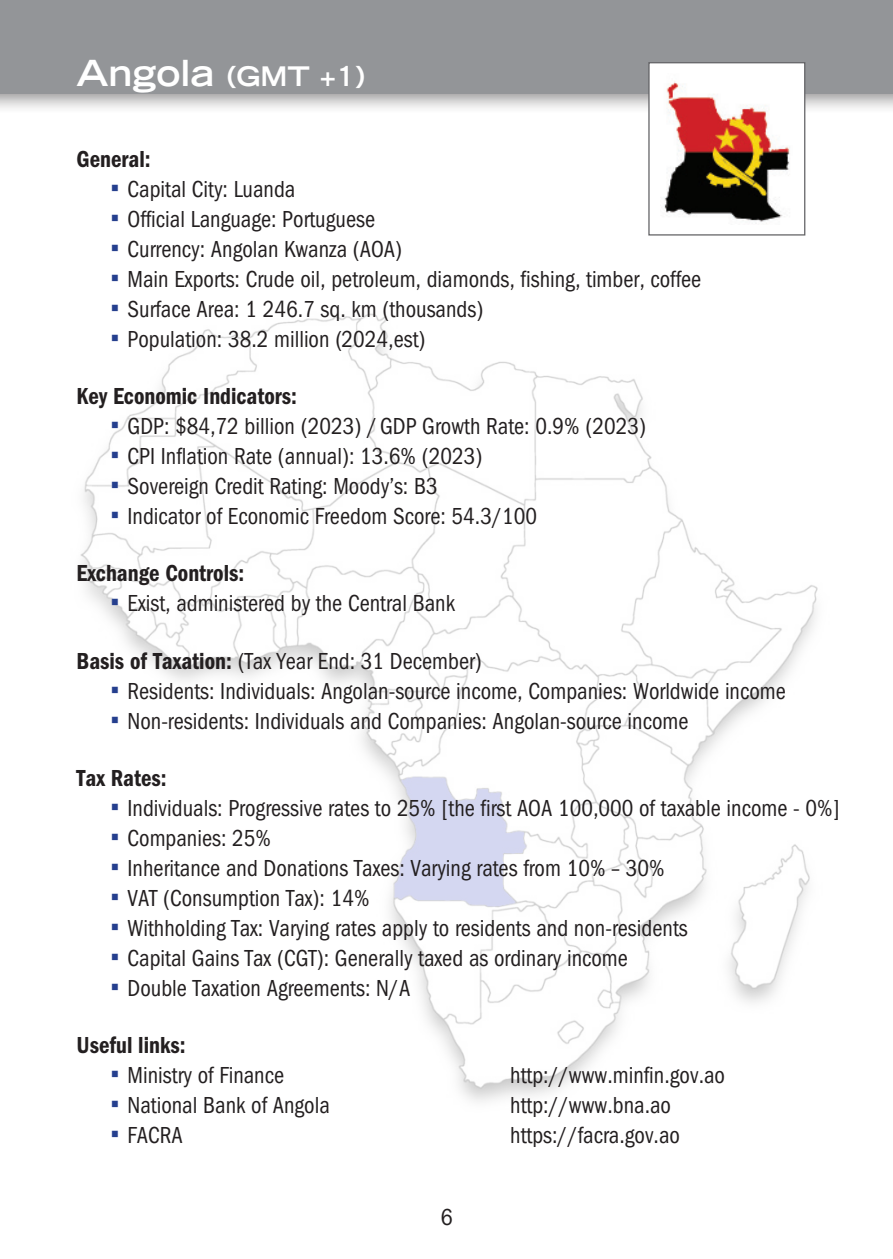
<style>
.page{position:relative;width:893px;height:1259px;background:#fff}
.page>*{position:absolute;margin:0;border:0;box-sizing:border-box;transform-origin:0 0}
.t1{font:700 expanded 27px "Trade Gothic LT Std";color:#fff}
.t2{font:condensed 24px "ITC Franklin Gothic Std";color:#231f20;scale:.95 1}
.t3{font:24px "ITC Franklin Gothic Std Dm Cd";color:#231f20;scale:.95 1}
.t4{font:condensed 24px "ITC Franklin Gothic Std";color:#231f20}
.s1{font-size:36px}
.s2{font-family:"Century Gothic";font-stretch:normal;font-size:27px;color:#253f8e}
.s3{font-family:"ITC Franklin Gothic Std Dm Cd";font-stretch:normal}
</style>
<div class="page">
<div style="left:0;top:0;width:893px;height:115px;background:#231f20;opacity:.5"></div>
<div style="left:0;top:0;width:893px;height:94px;background:#939598"></div>
<img style="left:80px;top:313px;width:738px;height:789px">
<div style="left:648px;top:62px;width:157px;height:173px;background:#fff;border:1px solid #636366"></div>
<img style="left:664px;top:81px;width:126px;height:143px">
<p class="t1" style="left:77px;top:58px;width:289px"><span class="s1">Angola</span> (GMT +1)</p>
<p class="t3" style="left:77px;top:145px;width:80px">General:</p>
<p class="t2" style="left:111px;top:175px;width:196px"><span class="s2">▪</span> Capital City: Luanda</p>
<p class="t2" style="left:111px;top:205px;width:280px"><span class="s2">▪</span> Official Language: Portuguese</p>
<p class="t2" style="left:111px;top:235px;width:308px"><span class="s2">▪</span> Currency: Angolan Kwanza (AOA)</p>
<p class="t2" style="left:111px;top:265px;width:623px"><span class="s2">▪</span> Main Exports: Crude oil, petroleum, diamonds, fishing, timber, coffee</p>
<p class="t2" style="left:111px;top:295px;width:394px"><span class="s2">▪</span> Surface Area: 1 246.7 sq. km (thousands)</p>
<p class="t2" style="left:111px;top:325px;width:333px"><span class="s2">▪</span> Population: 38.2 million (2024,est)</p>
<p class="t3" style="left:77px;top:382px;width:234px">Key Economic Indicators:</p>
<p class="t2" style="left:111px;top:413px;width:565px"><span class="s2">▪</span> GDP: $84,72 billion (2023) /GDP Growth Rate: 0.9% (2023)</p>
<p class="t2" style="left:111px;top:443px;width:393px"><span class="s2">▪</span> CPI Inflation Rate (annual): 13.6% (2023)</p>
<p class="t2" style="left:111px;top:473px;width:346px"><span class="s2">▪</span> Sovereign Credit Rating: Moody’s: B3</p>
<p class="t2" style="left:111px;top:503px;width:450px"><span class="s2">▪</span> Indicator of Economic Freedom Score: 54.3/100</p>
<p class="t3" style="left:77px;top:559px;width:178px">Exchange Controls:</p>
<p class="t2" style="left:111px;top:590px;width:364px"><span class="s2">▪</span> Exist, administered by the Central Bank</p>
<p class="t2" style="left:77px;top:647px;width:428px"><span class="s3">Basis of Taxation:</span> (Tax Year End: 31 December)</p>
<p class="t2" style="left:111px;top:677px;width:712px"><span class="s2">▪</span> Residents: Individuals: Angolan-source income, Companies: Worldwide income</p>
<p class="t2" style="left:111px;top:707px;width:610px"><span class="s2">▪</span> Non-residents: Individuals and Companies: Angolan-source income</p>
<p class="t3" style="left:77px;top:764px;width:96px">Tax Rates:</p>
<p class="t2" style="left:111px;top:794px;width:769px"><span class="s2">▪</span> Individuals: Progressive rates to 25% [the first AOA 100,000 of taxable income - 0%]</p>
<p class="t2" style="left:111px;top:824px;width:171px"><span class="s2">▪</span> Companies: 25%</p>
<p class="t2" style="left:111px;top:854px;width:585px"><span class="s2">▪</span> Inheritance and Donations Taxes: Varying rates from 10% – 30%</p>
<p class="t2" style="left:111px;top:884px;width:274px"><span class="s2">▪</span> VAT (Consumption Tax): 14%</p>
<p class="t2" style="left:111px;top:914px;width:609px"><span class="s2">▪</span> Withholding Tax: Varying rates apply to residents and non-residents</p>
<p class="t2" style="left:111px;top:944px;width:546px"><span class="s2">▪</span> Capital Gains Tax (CGT): Generally taxed as ordinary income</p>
<p class="t2" style="left:111px;top:974px;width:317px"><span class="s2">▪</span> Double Taxation Agreements: N/A</p>
<p class="t3" style="left:77px;top:1031px;width:116px">Useful links:</p>
<p class="t2" style="left:111px;top:1061px;width:184px"><span class="s2">▪</span> Ministry of Finance</p>
<p class="t2" style="left:510px;top:1061px;width:228px">http://www.minfin.gov.ao</p>
<p class="t2" style="left:111px;top:1091px;width:232px"><span class="s2">▪</span> National Bank of Angola</p>
<p class="t2" style="left:510px;top:1091px;width:171px">http://www.bna.ao</p>
<p class="t2" style="left:111px;top:1121px;width:77px"><span class="s2">▪</span> FACRA</p>
<p class="t2" style="left:510px;top:1121px;width:180px">https://facra.gov.ao</p>
<p class="t4" style="left:440px;top:1203px;width:14px">6</p>
</div>
